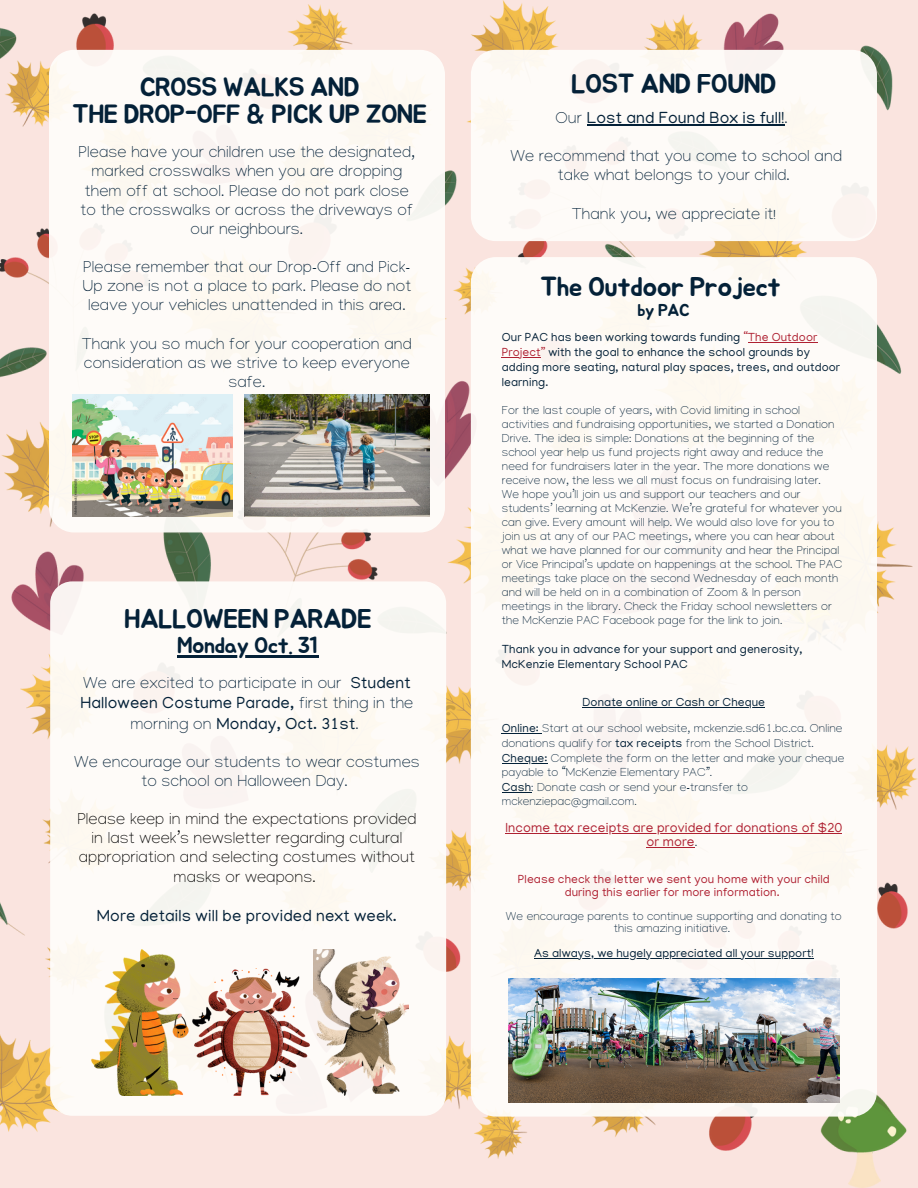
<style>
.page{position:relative;width:918px;height:1188px;background:#fff}
.page>*{position:absolute;margin:0;border:0;box-sizing:border-box;transform-origin:0 0}
.t1{font:27px "Jua";letter-spacing:-.025em;color:#042138}
.t2{font:26.25px/27px "Jua";letter-spacing:-.025em;color:#042138;text-align:center}
.t3{font:22.5px "Jua";letter-spacing:-.025em;color:#042138}
.t4{font:17.1px "Jua";color:#042138}
.t5{font:100 16.5px/19.2px "Manjari";letter-spacing:.01em;color:#042138;text-align:center}
.t6{font:100 16.5px/19.2px "Manjari";letter-spacing:.01em;color:#000;text-align:center}
.t7{font:16.5px "Manjari";letter-spacing:.01em;color:#042138}
.t8{font:13.5px/14px "Manjari";letter-spacing:.01em;color:#af2132;text-align:center}
.t9{font:100 12px/14px "Manjari";letter-spacing:.01em;color:#042138}
.t10{font:12px/15px "Manjari";letter-spacing:.01em;color:#042138}
.t11{font:12px/13px "Manjari";letter-spacing:.01em;color:#af2132;text-align:center}
.s1{font-weight:400}
.s2{font-weight:100}
.s3{color:#af2132}
.s4{font-weight:100;color:#042138}
</style>
<div class="page">
<img style="left:0;top:0;width:918px;height:1188px">
<div style="left:50px;top:581px;width:396px;height:535px;background:#fffdfa;border-radius:22px"></div>
<img style="left:92px;top:949px;width:97px;height:146px">
<img style="left:193px;top:968px;width:117px;height:127px">
<img style="left:314px;top:949px;width:94px;height:146px">
<div style="left:471px;top:257px;width:406px;height:860px;background:#fffdfa;border-radius:25px"></div>
<img style="left:508px;top:978px;width:332px;height:125px">
<hr style="left:748px;top:342px;width:70px;height:1px;background:#af2132">
<hr style="left:502px;top:357px;width:39px;height:1px;background:#af2132">
<hr style="left:583px;top:707px;width:182px;height:1px;background:#042138">
<hr style="left:502px;top:733px;width:40px;height:1px;background:#042138">
<hr style="left:502px;top:763px;width:46px;height:1px;background:#042138">
<svg style="left:502px;top:792px;width:29px;height:1px"></svg>
<hr style="left:506px;top:833px;width:336px;height:1px;background:#af2132">
<hr style="left:646px;top:847px;width:49px;height:1px;background:#af2132">
<hr style="left:534px;top:958px;width:280px;height:1px;background:#042138">
<div style="left:49px;top:50px;width:396px;height:482px;background:#fffdfa;border-radius:25px"></div>
<img style="left:72px;top:395px;width:160px;height:121px">
<img style="left:245px;top:395px;width:184px;height:121px">
<hr style="left:177px;top:655px;width:141px;height:3px;background:#042138">
<div style="left:471px;top:50px;width:406px;height:191px;background:#fffdfa;border-radius:25px"></div>
<hr style="left:587px;top:124px;width:197px;height:1px;background:#042138">
<h2 class="t2" style="left:72px;top:75px;width:356px">CROSS WALKS AND<br>THE DROP-OFF &amp; PICK UP ZONE</h2>
<h3 class="t5" style="left:79px;top:145px;width:338px">Please have your children use the designated, marked crosswalks when you are dropping them off at school. Please do not park close to the crosswalks or across the driveways of our neighbours.</h3>
<h3 class="t5" style="left:82px;top:260px;width:330px">Please remember that our Drop-Off and Pick-<br>Up zone is not a place to park. Please do not leave your vehicles unattended in this area.</h3>
<h3 class="t5" style="left:82px;top:337px;width:332px">Thank you so much for your cooperation and consideration as we strive to keep everyone safe.</h3>
<h1 class="t1" style="left:124px;top:607px;width:249px">HALLOWEEN PARADE</h1>
<h3 class="t3" style="left:177px;top:635px;width:143px">Monday Oct. 31</h3>
<h3 class="t5" style="left:81px;top:676px;width:334px;line-height:20.2px">We are excited to participate in our <span class="s1">Student<br>Halloween Costume Parade,</span> first thing in the morning on <span class="s1">Monday, Oct. 31st</span>.</h3>
<h3 class="t5" style="left:74px;top:755px;width:347px">We encourage our students to wear costumes to school on Halloween Day.</h3>
<h3 class="t6" style="left:77px;top:812px;width:341px">Please keep in mind the expectations provided in last week’s newsletter regarding cultural appropriation and selecting costumes without masks or weapons.</h3>
<h3 class="t7" style="left:97px;top:909px;width:302px">More details will be provided next week.</h3>
<h1 class="t1" style="left:571px;top:72px;width:207px">LOST AND FOUND</h1>
<h3 class="t7" style="left:556px;top:111px;width:233px"><span class="s2">Our</span> Lost and Found Box is full!<span class="s2">.</span></h3>
<h3 class="t5" style="left:510px;top:149px;width:333px">We recommend that you come to school and take what belongs to your child.</h3>
<h3 class="t5" style="left:572px;top:207px;width:206px">Thank you, we appreciate it!</h3>
<h1 class="t1" style="left:540px;top:274px;width:242px">The Outdoor Project</h1>
<h3 class="t4" style="left:637px;top:302px;width:54px">by PAC</h3>
<p class="t10" style="left:502px;top:331px;width:340px">Our PAC has been working towards funding <span class="s3">“The Outdoor Project”</span> with the goal to enhance the school grounds by adding more seating, natural play spaces, trees, and outdoor learning.</p>
<p class="t9" style="left:502px;top:405px;width:342px">For the last couple of years, with Covid limiting in school activities and fundraising opportunities, we started a Donation Drive. The idea is simple: Donations at the beginning of the school year help us fund projects right away and reduce the need for fundraisers later in the year. The more donations we receive now, the less we all must focus on fundraising later.<br>We hope you’ll join us and support our teachers and our students’ learning at McKenzie. We’re grateful for whatever you can give. Every amount will help. We would also love for you to join us at any of our PAC meetings, where you can hear about what we have planned for our community and hear the Principal or Vice Principal’s update on happenings at the school. The PAC meetings take place on the second Wednesday of each month and will be held on in a combination of Zoom &amp; In person meetings in the library. Check the Friday school newsletters or the McKenzie PAC Facebook page for the link to join.</p>
<p class="t10" style="left:502px;top:643px;width:302px">Thank you in advance for your support and generosity,<br>McKenzie Elementary School PAC</p>
<p class="t9" style="left:502px;top:691px;width:342px;line-height:26px;text-align:center"><span class="s1">Donate online or Cash or Cheque<br>Online:</span> Start at our school website, mckenzie.sd61.bc.ca. Online</p>
<p class="t9" style="left:502px;top:738px;width:344px;line-height:14.5px">donations qualify for <span class="s1">tax receipts</span> from the School District.<br><span class="s1">Cheque:</span> Complete the form on the letter and make your cheque payable to “McKenzie Elementary PAC”.<br><span class="s1">Cash</span>: Donate cash or send your e-transfer to mckenziepac@gmail.com.</p>
<p class="t8" style="left:506px;top:823px;width:338px">Income tax receipts are provided for donations of $20 or more<span class="s4">.</span></p>
<p class="t11" style="left:518px;top:874px;width:313px">Please check the letter we sent you home with your child during this earlier for more information.</p>
<p class="t9" style="left:506px;top:912px;width:337px;line-height:12px;text-align:center">We encourage parents to continue supporting and donating to this amazing initiative.</p>
<p class="t10" style="left:534px;top:947px;width:281px">As always, we hugely appreciated all your support!</p>
</div>
